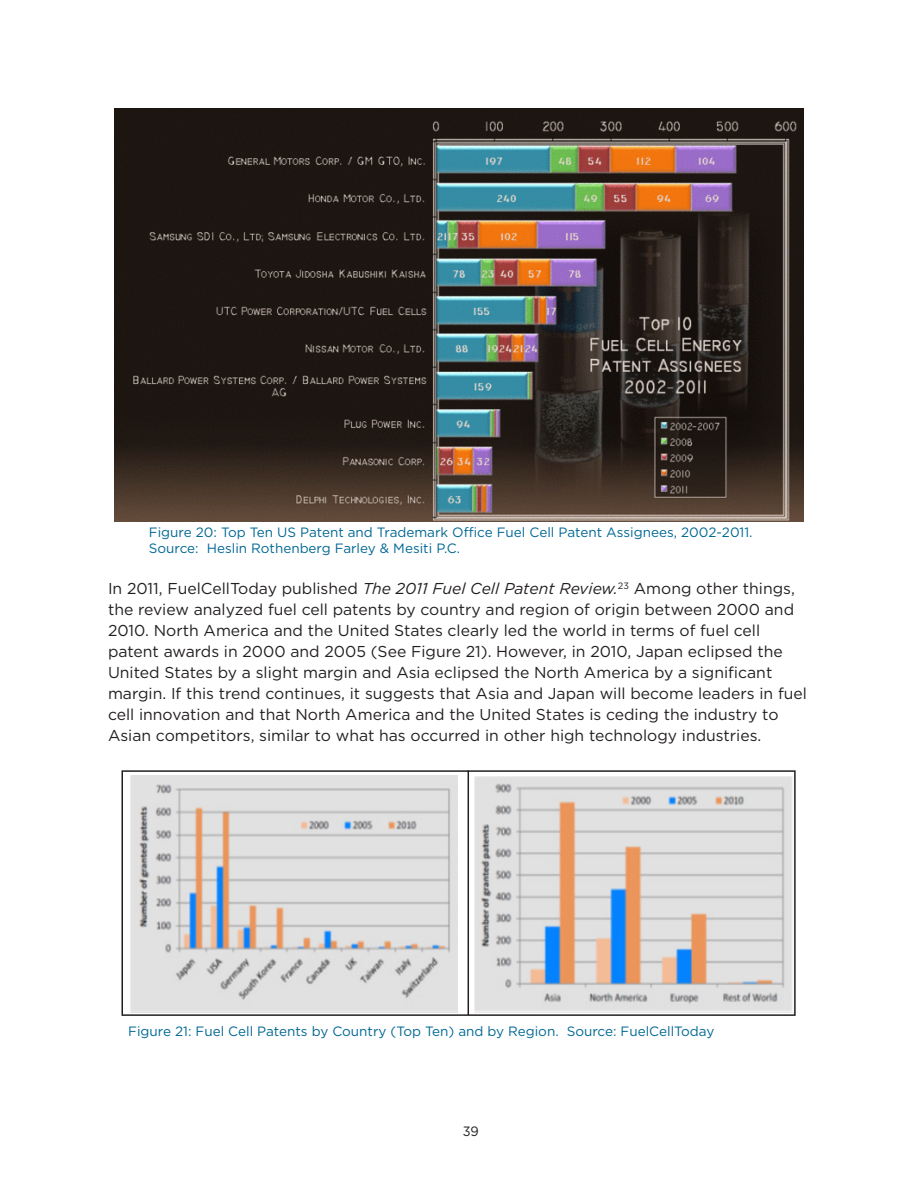
<style>
.page{position:relative;width:918px;height:1188px;background:#fff}
.page>*{position:absolute;margin:0;border:0;box-sizing:border-box;transform-origin:0 0}
.Text{font:15.75px/21px "Gotham";color:#231f20}
.Paragraph_Style_7{font:13.5px/16.2px "Gotham";color:#006893}
.t1{font:13.5px "Gotham";color:#231f20;scale:.95 1}
.s1{font-style:italic}
</style>
<div class="page">
<div style="left:122px;top:770px;width:674px;height:246px;border:2px solid #231f20"></div>
<img style="left:130px;top:776px;width:327px;height:236px">
<img style="left:475px;top:777px;width:318px;height:236px">
<hr style="left:468px;top:770px;width:1px;height:245px;background:#231f20">
<img style="left:115px;top:108px;width:688px;height:413px">
<p class="Paragraph_Style_7" style="left:149px;top:524px;width:605px">Figure 20: Top Ten US Patent and Trademark Office Fuel Cell Patent Assignees, 2002-2011.<br>Source: Heslin Rothenberg Farley &amp; Mesiti P.C.</p>
<p class="Text" style="left:108px;top:578px;width:701px">In 2011, FuelCellToday published <span class="s1">The 2011 Fuel Cell Patent Review.</span><sup>23</sup> Among other things, the review analyzed fuel cell patents by country and region of origin between 2000 and 2010. North America and the United States clearly led the world in terms of fuel cell patent awards in 2000 and 2005 (See Figure 21). However, in 2010, Japan eclipsed the United States by a slight margin and Asia eclipsed the North America by a significant margin. If this trend continues, it suggests that Asia and Japan will become leaders in fuel cell innovation and that North America and the United States is ceding the industry to Asian competitors, similar to what has occurred in other high technology industries.</p>
<p class="Paragraph_Style_7" style="left:128px;top:1023px;width:588px">Figure 21: Fuel Cell Patents by Country (Top Ten) and by Region. Source: FuelCellToday</p>
<p class="t1" style="left:463px;top:1123px;width:18px">39</p>
</div>
